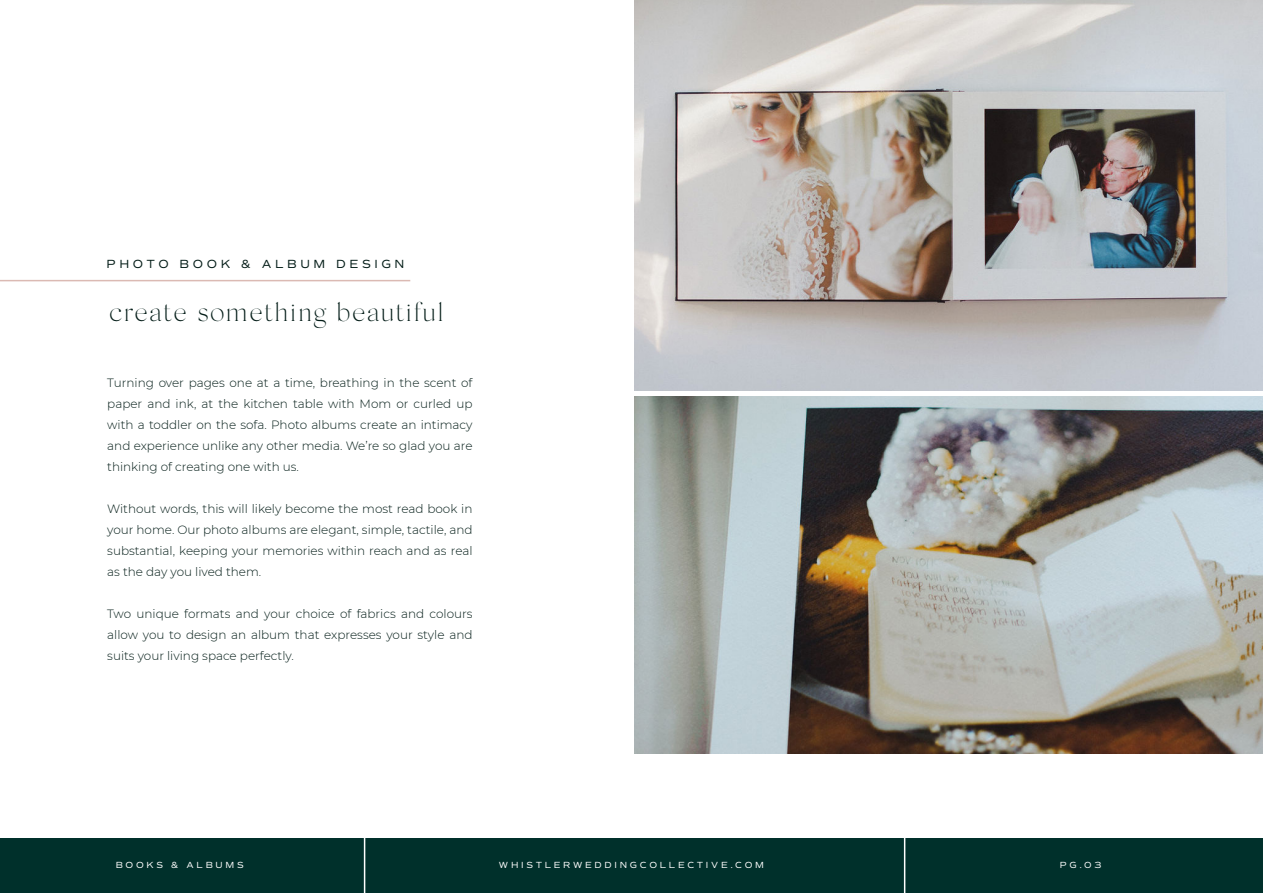
<style>
.page{position:relative;width:1263px;height:893px;background:#fff}
.page>*{position:absolute;margin:0;border:0;box-sizing:border-box;transform-origin:0 0}
.Heading_2{font:200 27px "Silk Serif";letter-spacing:.05em;color:#031c17}
.t1{font:300 12px/21px "Montserrat";color:#031c17;text-align:justify}
.Heading_3{font:12px "Commuters Sans";letter-spacing:.3em;color:#031c17}
.Heading_3-2{font:9px "Commuters Sans";letter-spacing:.3em;color:#fff}
</style>
<div class="page">
<div style="left:1px;top:838px;width:1262px;height:54px;background:#00302b"></div>
<hr style="left:364px;top:837px;width:1px;height:56px;background:#fff">
<hr style="left:904px;top:837px;width:1px;height:56px;background:#fff">
<img style="left:634px;top:0;width:629px;height:390px">
<img style="left:634px;top:396px;width:629px;height:357px">
<hr style="left:0;top:280px;width:410px;height:1px;background:#dbbab3">
<p class="Heading_3" style="left:106px;top:257px;width:300px">PHOTO BOOK &amp; ALBUM DESIGN</p>
<p class="Heading_2" style="left:109px;top:296px;width:336px">create something beautiful</p>
<p class="t1" style="left:107px;top:372px;width:367px">Turning over pages one at a time, breathing in the scent of paper and ink, at the kitchen table with Mom or curled up with a toddler on the sofa. Photo albums create an intimacy and experience unlike any other media. We’re so glad you are thinking of creating one with us.</p>
<p class="t1" style="left:107px;top:498px;width:367px">Without words, this will likely become the most read book in your home. Our photo albums are elegant, simple, tactile, and substantial, keeping your memories within reach and as real as the day you lived them.</p>
<p class="t1" style="left:107px;top:603px;width:367px">Two unique formats and your choice of fabrics and colours allow you to design an album that expresses your style and suits your living space perfectly.</p>
<p class="Heading_3-2" style="left:116px;top:859px;width:130px">BOOKS &amp; ALBUMS</p>
<p class="Heading_3-2" style="left:499px;top:859px;width:267px">WHISTLERWEDDINGCOLLECTIVE.COM</p>
<p class="Heading_3-2" style="left:1060px;top:859px;width:43px">PG.03</p>
</div>
